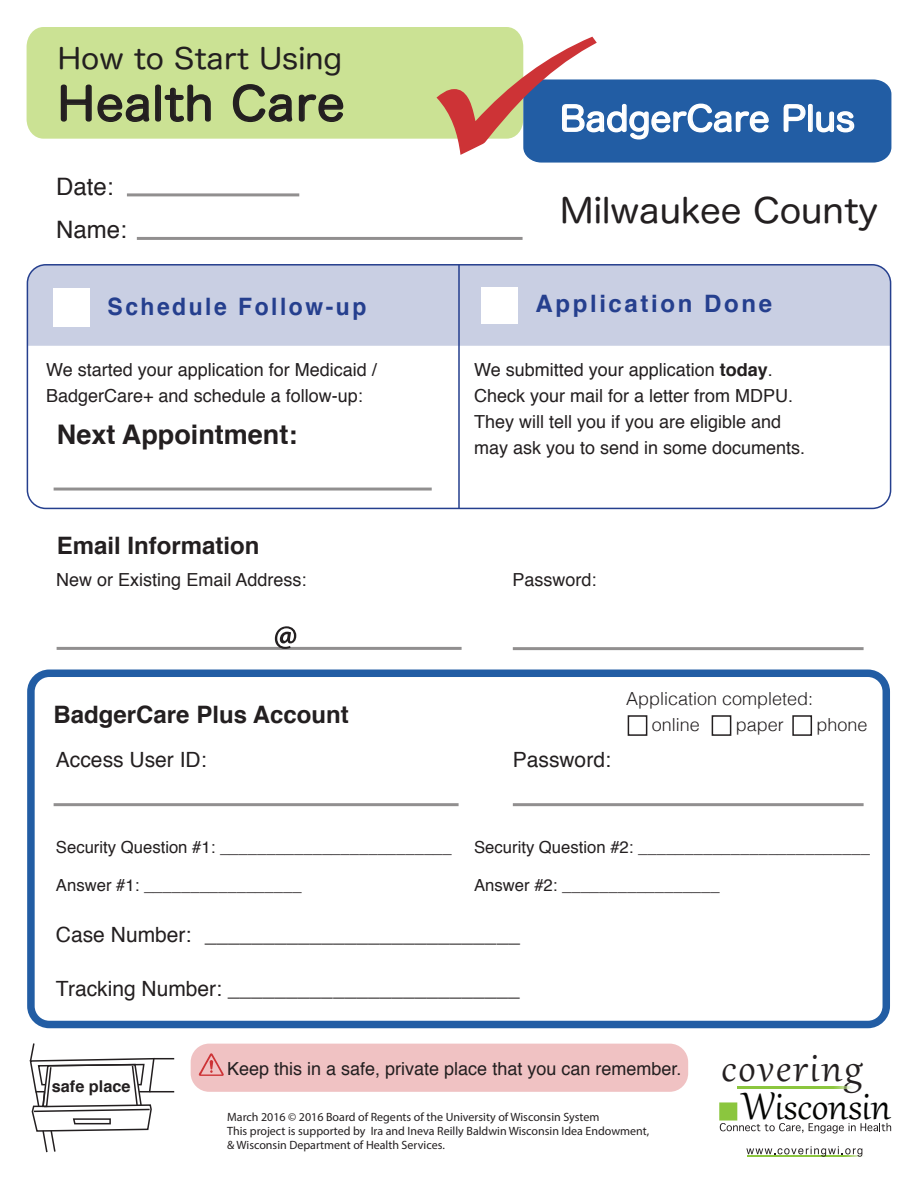
<style>
.page{position:relative;width:918px;height:1188px;background:#fff}
.page>*{position:absolute;margin:0;border:0;box-sizing:border-box;transform-origin:0 0}
.t1{font:48.45px "Gabriola";letter-spacing:.05em;color:#231f20}
.t2{font:46.65px "Gabriola";color:#040503}
.t3{font:45px "Hira Maru Pro N W4";letter-spacing:.02em;color:#231f20;scale:1.06 1}
.t4{font:33.75px "Hira Maru Pro N W4";color:#231f20;scale:1.06 1}
.t5{font:33.75px "Hira Maru Pro N W4";color:#fff;scale:1.06 1}
.t6{font:28.5px "Hira Maru Pro N W4";color:#231f20;scale:1.06 1}
.t7{font:700 27px "Helvetica";color:#231f20}
.t8{font:700 24px "Helvetica";color:#231f20}
.t9{font:700 24px "Helvetica";letter-spacing:.11em;color:#253f8e;scale:.95 1}
.t10{font:700 24px "Helvetica";letter-spacing:.11em;color:#253f8e}
.t11{font:24px/43.5px "Helvetica";color:#231f20}
.t12{font:21px "Helvetica";color:#231f20}
.t13{font:18px/25.8px "Helvetica";color:#231f20}
.t14{font:300 18px/25.8px "Helvetica";color:#231f20}
.t15{font:16.65px "Helvetica";color:#231f20}
.t16{font:700 16.2px "Helvetica";color:#231f20}
.t17{font:12px/14.4px "Myriad Pro";color:#231f20}
.s1{font-weight:700}
</style>
<div class="page">
<svg style="left:737px;top:1086px;width:115px;height:2px"></svg>
<hr style="left:748px;top:1156px;width:117px;height:1px;background:#fafcf8">
<svg style="left:809px;top:1123px;width:82px;height:10px"></svg>
<svg style="left:719px;top:1102px;width:84px;height:31px"></svg>
<svg style="left:746px;top:1146px;width:116px;height:11px"></svg>
<div style="left:27px;top:27px;width:494px;height:112px;background:#cbe294"></div>
<svg style="left:437px;top:37px;width:454px;height:126px"></svg>
<svg style="left:60px;top:84px;width:90px;height:44px;background:#aabc7d"></svg>
<div style="left:155px;top:85px;width:6px;height:37px;border:2px solid #231f20;border-radius:2px"></div>
<svg style="left:164px;top:84px;width:48px;height:39px;background:#a7b87b"></svg>
<svg style="left:232px;top:83px;width:112px;height:45px;background:#aec080"></svg>
<div style="left:27px;top:670px;width:863px;height:358px;border:8px solid #225da4;border-radius:18px"></div>
<svg style="left:275px;top:626px;width:21px;height:21px"></svg>
<hr style="left:57px;top:647px;width:405px;height:3px;background:#231f20">
<hr style="left:513px;top:647px;width:351px;height:3px;background:#231f20">
<hr style="left:127px;top:193px;width:172px;height:3px;background:#231f20">
<hr style="left:137px;top:237px;width:386px;height:3px;background:#231f20">
<hr style="left:54px;top:803px;width:405px;height:3px;background:#231f20">
<hr style="left:513px;top:803px;width:351px;height:3px;background:#231f20">
<div style="left:27px;top:265px;width:864px;height:81px;background:#c9cfe3"></div>
<div style="left:54px;top:288px;width:36px;height:38px;background:#fff"></div>
<div style="left:482px;top:287px;width:36px;height:37px;background:#fff"></div>
<hr style="left:54px;top:488px;width:378px;height:3px;background:#231f20">
<svg style="left:29px;top:1043px;width:145px;height:110px"></svg>
<div style="left:191px;top:1044px;width:497px;height:48px;background:#f0c2c3;border-radius:19px"></div>
<svg style="left:199px;top:1053px;width:25px;height:23px"></svg>
<div style="left:628px;top:715px;width:19px;height:21px;background:#fff;border:2px solid #231f20"></div>
<div style="left:712px;top:715px;width:19px;height:21px;background:#fff;border:2px solid #231f20"></div>
<div style="left:792px;top:715px;width:20px;height:21px;background:#fff;border:2px solid #231f20"></div>
<div style="left:27px;top:264px;width:864px;height:245px;border:2px solid #253f8e;border-radius:18px"></div>
<hr style="left:458px;top:265px;width:2px;height:243px;background:#253f8e">
<h3 class="t6" style="left:57px;top:34px;width:270px">How to Start Using</h3>
<h3 class="t3" style="left:57px;top:64px;width:272px">Health Care</h3>
<h3 class="t11" style="left:56px;top:165px;width:72px">Date:<br>Name:</h3>
<h3 class="t5" style="left:560px;top:89px;width:280px">BadgerCare Plus</h3>
<h3 class="t4" style="left:560px;top:182px;width:302px">Milwaukee County</h3>
<h3 class="t9" style="left:108px;top:287px;width:274px">Schedule Follow-up</h3>
<h3 class="t10" style="left:536px;top:285px;width:238px">Application Done</h3>
<p class="t13" style="left:46px;top:358px;width:332px">We started your application for Medicaid /<br>BadgerCare+ and schedule a follow-up:</p>
<h3 class="t7" style="left:57px;top:412px;width:242px">Next Appointment:</h3>
<h3 class="t8" style="left:57px;top:526px;width:204px">Email Information</h3>
<p class="t13" style="left:474px;top:358px;width:333px">We submitted your application <span class="s1">today</span>.<br>Check your mail for a letter from MDPU.<br>They will tell you if you are eligible and may ask you to send in some documents.</p>
<p class="t13" style="left:56px;top:568px;width:252px">New or Existing Email Address:</p>
<p class="t13" style="left:513px;top:568px;width:86px">Password:</p>
<h3 class="t8" style="left:54px;top:695px;width:297px">BadgerCare Plus Account</h3>
<p class="t12" style="left:56px;top:743px;width:152px">Access User ID:</p>
<p class="t12" style="left:513px;top:743px;width:100px">Password:</p>
<p class="t14" style="left:652px;top:684px;width:163px;text-indent:-26px">Application completed: online</p>
<p class="t14" style="left:736px;top:710px;width:50px">paper</p>
<p class="t14" style="left:816px;top:710px;width:53px">phone</p>
<p class="t15" style="left:56px;top:834px;width:397px">Security Question #1: _________________________</p>
<p class="t15" style="left:56px;top:872px;width:247px">Answer #1: _________________</p>
<p class="t15" style="left:474px;top:834px;width:397px">Security Question #2: _________________________</p>
<p class="t15" style="left:474px;top:872px;width:247px">Answer #2: _________________</p>
<p class="t12" style="left:56px;top:918px;width:466px">Case Number: ___________________________</p>
<p class="t12" style="left:56px;top:972px;width:465px">Tracking Number: _________________________</p>
<p class="t16" style="left:52px;top:1073px;width:80px">safe place</p>
<p class="t13" style="left:227px;top:1056px;width:456px">Keep this in a safe, private place that you can remember.</p>
<p class="t17" style="left:227px;top:1109px;width:424px">March 2016 © 2016 Board of Regents of the University of Wisconsin System<br>This project is supported by Ira and Ineva Reilly Baldwin Wisconsin Idea Endowment, &amp; Wisconsin Department of Health Services.</p>
<h1 class="t1" style="left:721px;top:1036px;width:143px">covering</h1>
<h2 class="t2" style="left:742px;top:1075px;width:151px">Wisconsin</h2>
</div>
